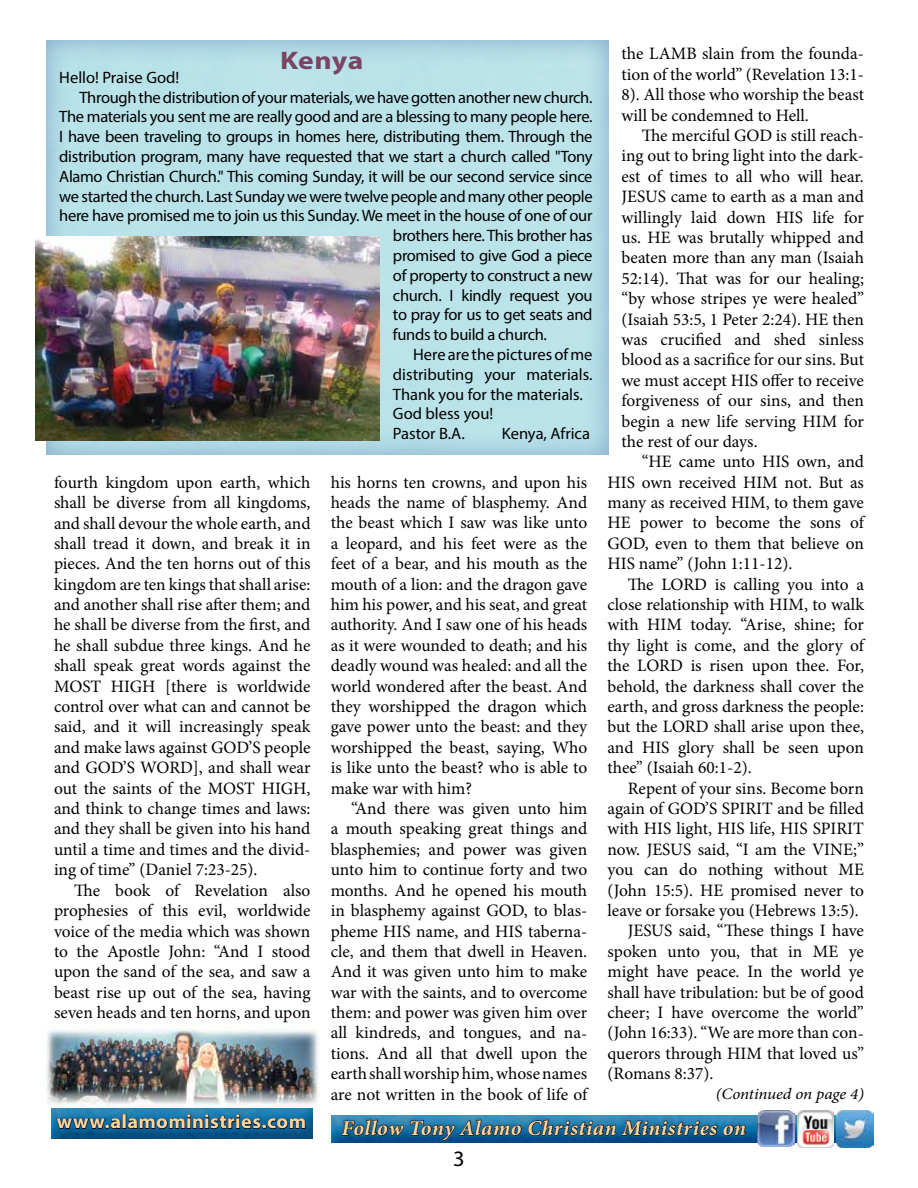
<style>
.page{position:relative;width:918px;height:1188px;background:#fff}
.page>*{position:absolute;margin:0;border:0;box-sizing:border-box;transform-origin:0 0}
.t1{font:700 25.5px "Myriad Pro";letter-spacing:.01em;color:#7a4462;scale:1.16 1}
.t2{font:22.05px "Myriad Pro";color:#000}
.t3{font:italic 700 21.15px "Minion Pro";letter-spacing:.02em;color:#ffd499}
.t4{font:700 19.5px "Myriad Pro";letter-spacing:.02em;color:#ffd499;scale:1.04 1}
.t5{font:17.4px/20.4px "Minion Pro";color:#000;text-align:justify}
.t6{font:16.5px "Myriad Pro";letter-spacing:-.02em;color:#000}
.t7{font:16.5px "Myriad Pro";color:#000}
.t8{font:italic 15.9px "Minion Pro";letter-spacing:-.01em;color:#000;scale:1.07 1}
</style>
<div class="page">
<div style="left:51px;top:1108px;width:262px;height:31px;background:#002a5c;opacity:.4"></div>
<img style="left:46px;top:1022px;width:272px;height:86px">
<svg style="left:52px;top:1108px;width:261px;height:30px;background:#0e5a89"></svg>
<svg style="left:332px;top:1114px;width:505px;height:29px;background:#21608b"></svg>
<img style="left:758px;top:1111px;width:36px;height:36px">
<img style="left:837px;top:1111px;width:36px;height:36px">
<img style="left:797px;top:1111px;width:36px;height:36px">
<svg style="left:46px;top:40px;width:563px;height:415px;background:#b8dfe7"></svg>
<img style="left:36px;top:236px;width:343px;height:205px">
<h1 class="t1" style="left:280px;top:44px;width:73px">Kenya</h1>
<p class="t7" style="left:59px;top:67px;width:122px">Hello! Praise God!</p>
<p class="t6" style="left:80px;top:87px;width:515px">Through the distribution of your materials, we have gotten another new church.</p>
<p class="t6" style="left:59px;top:107px;width:535px">The materials you sent me are really good and are a blessing to many people here.</p>
<p class="t6" style="left:59px;top:126px;width:535px">I have been traveling to groups in homes here, distributing them. Through the</p>
<p class="t6" style="left:59px;top:146px;width:535px">distribution program, many have requested that we start a church called "Tony</p>
<p class="t6" style="left:59px;top:166px;width:535px">Alamo Christian Church." This coming Sunday, it will be our second service since</p>
<p class="t6" style="left:59px;top:186px;width:535px">we started the church. Last Sunday we were twelve people and many other people</p>
<p class="t6" style="left:59px;top:206px;width:535px">here have promised me to join us this Sunday. We meet in the house of one of our</p>
<p class="t6" style="left:393px;top:225px;width:201px">brothers here. This brother has</p>
<p class="t6" style="left:393px;top:245px;width:201px">promised to give God a piece</p>
<p class="t6" style="left:393px;top:265px;width:201px">of property to construct a new</p>
<p class="t6" style="left:393px;top:285px;width:201px">church. I kindly request you</p>
<p class="t6" style="left:393px;top:305px;width:201px">to pray for us to get seats and</p>
<p class="t6" style="left:393px;top:324px;width:156px">funds to build a church.</p>
<p class="t7" style="left:413px;top:344px;width:181px">Here are the pictures of me</p>
<p class="t7" style="left:393px;top:364px;width:201px">distributing your materials.</p>
<p class="t7" style="left:393px;top:384px;width:191px">Thank you for the materials.</p>
<p class="t7" style="left:393px;top:404px;width:102px">God bless you!</p>
<p class="t6" style="left:393px;top:423px;width:73px">Pastor B.A.</p>
<p class="t7" style="left:502px;top:423px;width:90px">Kenya, Africa</p>
<p class="t5" style="left:54px;top:472px;width:258px">fourth kingdom upon earth, which shall be diverse from all kingdoms, and shall devour the whole earth, and shall tread it down, and break it in pieces. And the ten horns out of this kingdom are ten kings that shall arise: and another shall rise after them; and he shall be diverse from the first, and he shall subdue three kings. And he shall speak great words against the MOST HIGH [there is worldwide control over what can and cannot be said, and it will increasingly speak and make laws against GOD’S people and GOD’S WORD], and shall wear out the saints of the MOST HIGH, and think to change times and laws: and they shall be given into his hand until a time and times and the divid&shy;ing of time” (Daniel 7:23-25).</p>
<p class="t5" style="left:54px;top:880px;width:258px;text-indent:20px">The book of Revelation also prophesies of this evil, worldwide voice of the media which was shown to the Apostle John: “And I stood upon the sand of the sea, and saw a beast rise up out of the sea, having seven heads and ten horns, and upon</p>
<p class="t5" style="left:331px;top:472px;width:258px">his horns ten crowns, and upon his heads the name of blasphemy. And the beast which I saw was like unto a leopard, and his feet were as the feet of a bear, and his mouth as the mouth of a lion: and the dragon gave him his power, and his seat, and great authority. And I saw one of his heads as it were wounded to death; and his deadly wound was healed: and all the world wondered after the beast. And they worshipped the dragon which gave power unto the beast: and they worshipped the beast, saying, Who is like unto the beast? who is able to make war with him?</p>
<p class="t5" style="left:331px;top:798px;width:258px;text-indent:20px">“And there was given unto him a mouth speaking great things and blasphemies; and power was given unto him to continue forty and two months. And he opened his mouth in blasphemy against GOD, to blas&shy;pheme HIS name, and HIS taberna&shy;cle, and them that dwell in Heaven.<br>And it was given unto him to make war with the saints, and to overcome them: and power was given him over all kindreds, and tongues, and na&shy;tions. And all that dwell upon the earth shall worship him, whose names are not written in the book of life of</p>
<p class="t5" style="left:622px;top:44px;width:244px">the LAMB slain from the founda&shy;tion of the world” (Revelation 13:1- 8). All those who worship the beast will be condemned to Hell.</p>
<p class="t5" style="left:622px;top:125px;width:244px;text-indent:20px">The merciful GOD is still reach&shy;ing out to bring light into the dark&shy;est of times to all who will hear.<br>JESUS came to earth as a man and willingly laid down HIS life for us. HE was brutally whipped and beaten more than any man (Isaiah 52:14). That was for our healing; “by whose stripes ye were healed” (Isaiah 53:5, 1 Peter 2:24). HE then was crucified and shed sinless blood as a sacrifice for our sins. But we must accept HIS offer to receive forgiveness of our sins, and then begin a new life serving HIM for the rest of our days.</p>
<p class="t5" style="left:607px;top:452px;width:258px;text-indent:34px">“HE came unto HIS own, and HIS own received HIM not. But as many as received HIM, to them gave HE power to become the sons of GOD, even to them that believe on HIS name” (John 1:11-12).</p>
<p class="t5" style="left:607px;top:574px;width:258px;text-indent:20px">The LORD is calling you into a close relationship with HIM, to walk with HIM today. “Arise, shine; for thy light is come, and the glory of the LORD is risen upon thee. For, behold, the darkness shall cover the earth, and gross darkness the people: but the LORD shall arise upon thee, and HIS glory shall be seen upon thee” (Isaiah 60:1-2).</p>
<p class="t5" style="left:628px;top:778px;width:238px">Repent of your sins. Become born</p>
<p class="t5" style="left:607px;top:798px;width:258px">again of GOD’S SPIRIT and be filled</p>
<p class="t5" style="left:607px;top:819px;width:258px">with HIS light, HIS life, HIS SPIRIT</p>
<p class="t5" style="left:607px;top:839px;width:258px">now. JESUS said, “I am the VINE;”</p>
<p class="t5" style="left:607px;top:860px;width:258px">you can do nothing without ME</p>
<p class="t5" style="left:607px;top:880px;width:258px">(John 15:5). HE promised never to</p>
<p class="t5" style="left:607px;top:900px;width:253px">leave or forsake you (Hebrews 13:5).</p>
<p class="t5" style="left:628px;top:921px;width:238px">JESUS said, “These things I have</p>
<p class="t5" style="left:607px;top:941px;width:258px">spoken unto you, that in ME ye</p>
<p class="t5" style="left:607px;top:961px;width:258px">might have peace. In the world ye</p>
<p class="t5" style="left:607px;top:982px;width:258px">shall have tribulation: but be of good</p>
<p class="t5" style="left:607px;top:1002px;width:258px">cheer; I have overcome the world”</p>
<p class="t5" style="left:607px;top:1023px;width:258px">(John 16:33). “We are more than con-</p>
<p class="t5" style="left:608px;top:1043px;width:258px">querors through HIM that loved us”</p>
<p class="t5" style="left:608px;top:1064px;width:107px">(Romans 8:37).</p>
<p class="t8" style="left:716px;top:1083px;width:140px">(Continued on page 4)</p>
<p class="t4" style="left:57px;top:1109px;width:241px">www.alamoministries.com</p>
<p class="t3" style="left:341px;top:1113px;width:406px">Follow Tony Alamo Christian Ministries on</p>
<p class="t2" style="left:453px;top:1145px;width:13px">3</p>
</div>
